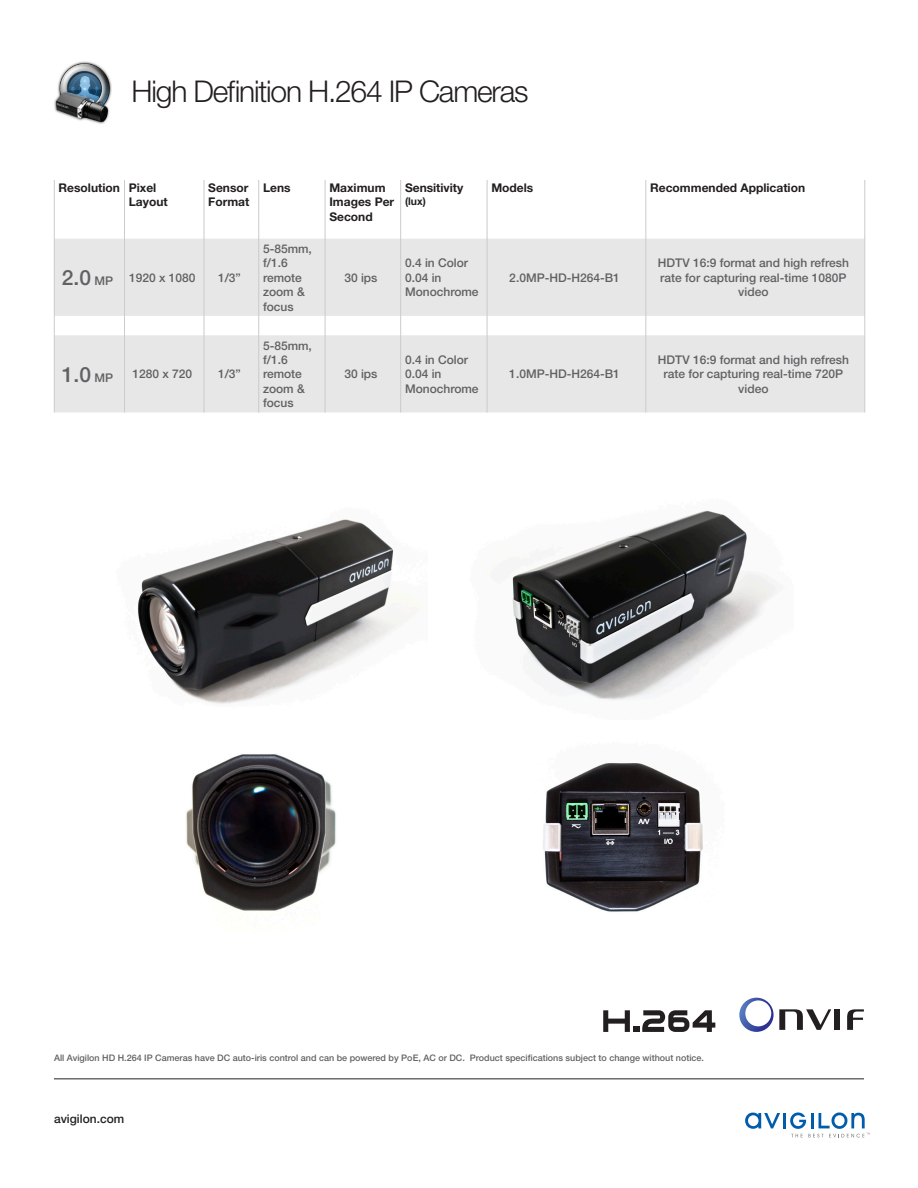
<style>
.page{position:relative;width:918px;height:1188px;background:#fff}
.page>*{position:absolute;margin:0;border:0;box-sizing:border-box;transform-origin:0 0}
.t1{font:300 30px "Helvetica Neue LT Std";letter-spacing:-.04em;color:#231f20}
.t2{font:500 21px "Helvetica Neue LT Std";color:#616164}
.t3{font:500 12px/14.4px "Helvetica Neue LT Std";color:#616164}
.t4{font:700 12px/14.4px "Helvetica Neue LT Std";color:#231f20}
.t5{font:500 12px "Helvetica Neue LT Std";color:#231f20}
.t6{font:700 10.5px "Helvetica Neue LT Std";color:#231f20}
.t7{font:500 9px "Helvetica Neue LT Std";color:#616164}
.s1{font-size:12px}
</style>
<div class="page">
<img style="left:186px;top:754px;width:150px;height:157px">
<svg style="left:745px;top:1113px;width:35px;height:16px"></svg>
<hr style="left:783px;top:1113px;width:3px;height:15px;background:#015dab">
<svg style="left:790px;top:1112px;width:80px;height:26px"></svg>
<hr style="left:54px;top:1078px;width:810px;height:1px;background:#231f20">
<svg style="left:55px;top:239px;width:809px;height:173px;background:#e9e9e9"></svg>
<hr style="left:55px;top:316px;width:69px;height:1px;background:#fff">
<hr style="left:125px;top:316px;width:79px;height:1px;background:#fff">
<hr style="left:204px;top:316px;width:54px;height:1px;background:#fff">
<hr style="left:259px;top:316px;width:66px;height:1px;background:#fff">
<hr style="left:487px;top:316px;width:159px;height:1px;background:#fff">
<hr style="left:646px;top:316px;width:218px;height:1px;background:#fff">
<hr style="left:55px;top:334px;width:69px;height:1px;background:#fff">
<hr style="left:125px;top:334px;width:79px;height:1px;background:#fff">
<hr style="left:204px;top:334px;width:54px;height:1px;background:#fff">
<hr style="left:259px;top:334px;width:66px;height:1px;background:#fff">
<hr style="left:325px;top:334px;width:75px;height:1px;background:#fff">
<hr style="left:401px;top:334px;width:86px;height:1px;background:#fff">
<hr style="left:487px;top:334px;width:159px;height:1px;background:#fff">
<hr style="left:646px;top:334px;width:218px;height:1px;background:#fff">
<hr style="left:401px;top:316px;width:86px;height:1px;background:#fff">
<hr style="left:325px;top:316px;width:75px;height:1px;background:#fff">
<hr style="left:54px;top:180px;width:1px;height:48px;background:#cbcbcb">
<hr style="left:124px;top:180px;width:1px;height:48px;background:#cbcbcb">
<hr style="left:204px;top:180px;width:1px;height:48px;background:#cbcbcb">
<hr style="left:258px;top:180px;width:1px;height:48px;background:#cbcbcb">
<hr style="left:325px;top:180px;width:1px;height:48px;background:#cbcbcb">
<hr style="left:400px;top:180px;width:1px;height:48px;background:#cbcbcb">
<hr style="left:487px;top:180px;width:1px;height:48px;background:#cbcbcb">
<hr style="left:646px;top:180px;width:1px;height:48px;background:#cbcbcb">
<hr style="left:864px;top:180px;width:1px;height:48px;background:#cbcbcb">
<hr style="left:54px;top:238px;width:1px;height:79px;background:#cbcbcb">
<hr style="left:124px;top:238px;width:1px;height:79px;background:#cbcbcb">
<hr style="left:204px;top:238px;width:1px;height:79px;background:#cbcbcb">
<hr style="left:258px;top:238px;width:1px;height:79px;background:#cbcbcb">
<hr style="left:325px;top:238px;width:1px;height:79px;background:#cbcbcb">
<hr style="left:400px;top:238px;width:1px;height:79px;background:#cbcbcb">
<hr style="left:487px;top:238px;width:1px;height:79px;background:#cbcbcb">
<hr style="left:646px;top:238px;width:1px;height:79px;background:#cbcbcb">
<hr style="left:864px;top:238px;width:1px;height:79px;background:#cbcbcb">
<svg style="left:54px;top:317px;width:1px;height:18px"></svg>
<svg style="left:124px;top:317px;width:1px;height:18px"></svg>
<svg style="left:204px;top:317px;width:1px;height:18px"></svg>
<svg style="left:258px;top:317px;width:1px;height:18px"></svg>
<svg style="left:325px;top:317px;width:1px;height:18px"></svg>
<svg style="left:400px;top:317px;width:1px;height:18px"></svg>
<svg style="left:487px;top:317px;width:1px;height:18px"></svg>
<svg style="left:646px;top:317px;width:1px;height:18px"></svg>
<svg style="left:864px;top:317px;width:1px;height:18px"></svg>
<hr style="left:54px;top:335px;width:1px;height:77px;background:#cbcbcb">
<hr style="left:124px;top:335px;width:1px;height:77px;background:#cbcbcb">
<hr style="left:204px;top:335px;width:1px;height:77px;background:#cbcbcb">
<hr style="left:258px;top:335px;width:1px;height:77px;background:#cbcbcb">
<hr style="left:325px;top:335px;width:1px;height:77px;background:#cbcbcb">
<hr style="left:400px;top:335px;width:1px;height:77px;background:#cbcbcb">
<hr style="left:487px;top:335px;width:1px;height:77px;background:#cbcbcb">
<hr style="left:646px;top:335px;width:1px;height:77px;background:#cbcbcb">
<hr style="left:864px;top:335px;width:1px;height:77px;background:#cbcbcb">
<img style="left:54px;top:61px;width:58px;height:63px">
<div style="left:834px;top:1009px;width:6px;height:21px;background:#231f20"></div>
<svg style="left:847px;top:1009px;width:17px;height:21px"></svg>
<svg style="left:739px;top:998px;width:92px;height:34px"></svg>
<svg style="left:603px;top:1010px;width:112px;height:22px"></svg>
<img style="left:137px;top:519px;width:270px;height:185px">
<img style="left:512px;top:510px;width:265px;height:191px">
<img style="left:543px;top:763px;width:160px;height:149px">
<p class="t1" style="left:132px;top:73px;width:398px">High Definition H.264 IP Cameras</p>
<p class="t4" style="left:59px;top:180px;width:63px">Resolution</p>
<p class="t4" style="left:129px;top:180px;width:29px">Pixel</p>
<p class="t4" style="left:129px;top:195px;width:40px">Layout</p>
<p class="t4" style="left:208px;top:180px;width:43px">Sensor<br>Format</p>
<p class="t4" style="left:263px;top:180px;width:29px">Lens</p>
<p class="t4" style="left:329px;top:180px;width:66px">Maximum<br>Images Per<br>Second</p>
<p class="t4" style="left:405px;top:180px;width:60px">Sensitivity</p>
<p class="t6" style="left:405px;top:194px;width:22px">(lux)</p>
<p class="t4" style="left:491px;top:180px;width:43px">Models</p>
<p class="t4" style="left:650px;top:180px;width:157px">Recommended Application</p>
<p class="t2" style="left:62px;top:265px;width:53px">2.0 <span class="s1">MP</span></p>
<p class="t3" style="left:129px;top:270px;width:68px">1920 x 1080</p>
<p class="t3" style="left:218px;top:270px;width:24px">1/3”</p>
<p class="t2" style="left:62px;top:362px;width:53px">1.0 <span class="s1">MP</span></p>
<p class="t3" style="left:132px;top:367px;width:61px">1280 x 720</p>
<p class="t3" style="left:218px;top:367px;width:24px">1/3”</p>
<p class="t3" style="left:263px;top:241px;width:50px">5-85mm, f/1.6</p>
<p class="t3" style="left:263px;top:270px;width:43px">remote zoom &amp; focus</p>
<p class="t3" style="left:344px;top:270px;width:35px">30 ips</p>
<p class="t3" style="left:263px;top:338px;width:50px">5-85mm, f/1.6</p>
<p class="t3" style="left:263px;top:367px;width:43px">remote zoom &amp; focus</p>
<p class="t3" style="left:344px;top:367px;width:35px">30 ips</p>
<p class="t3" style="left:405px;top:256px;width:65px">0.4 in Color</p>
<p class="t3" style="left:405px;top:270px;width:75px">0.04 in<br>Monochrome</p>
<p class="t3" style="left:509px;top:270px;width:112px">2.0MP-HD-H264-B1</p>
<p class="t3" style="left:405px;top:352px;width:65px">0.4 in Color</p>
<p class="t3" style="left:405px;top:367px;width:75px">0.04 in<br>Monochrome</p>
<p class="t3" style="left:509px;top:367px;width:112px">1.0MP-HD-H264-B1</p>
<p class="t3" style="left:658px;top:256px;width:192px;text-align:center">HDTV 16:9 format and high refresh rate for capturing real-time 1080P video</p>
<p class="t3" style="left:658px;top:352px;width:192px;text-align:center">HDTV 16:9 format and high refresh rate for capturing real-time 720P video</p>
<p class="t7" style="left:54px;top:1052px;width:652px">All Avigilon HD H.264 IP Cameras have DC auto-iris control and can be powered by PoE, AC or DC. Product specifications subject to change without notice.</p>
<p class="t5" style="left:54px;top:1111px;width:72px">avigilon.com</p>
</div>
